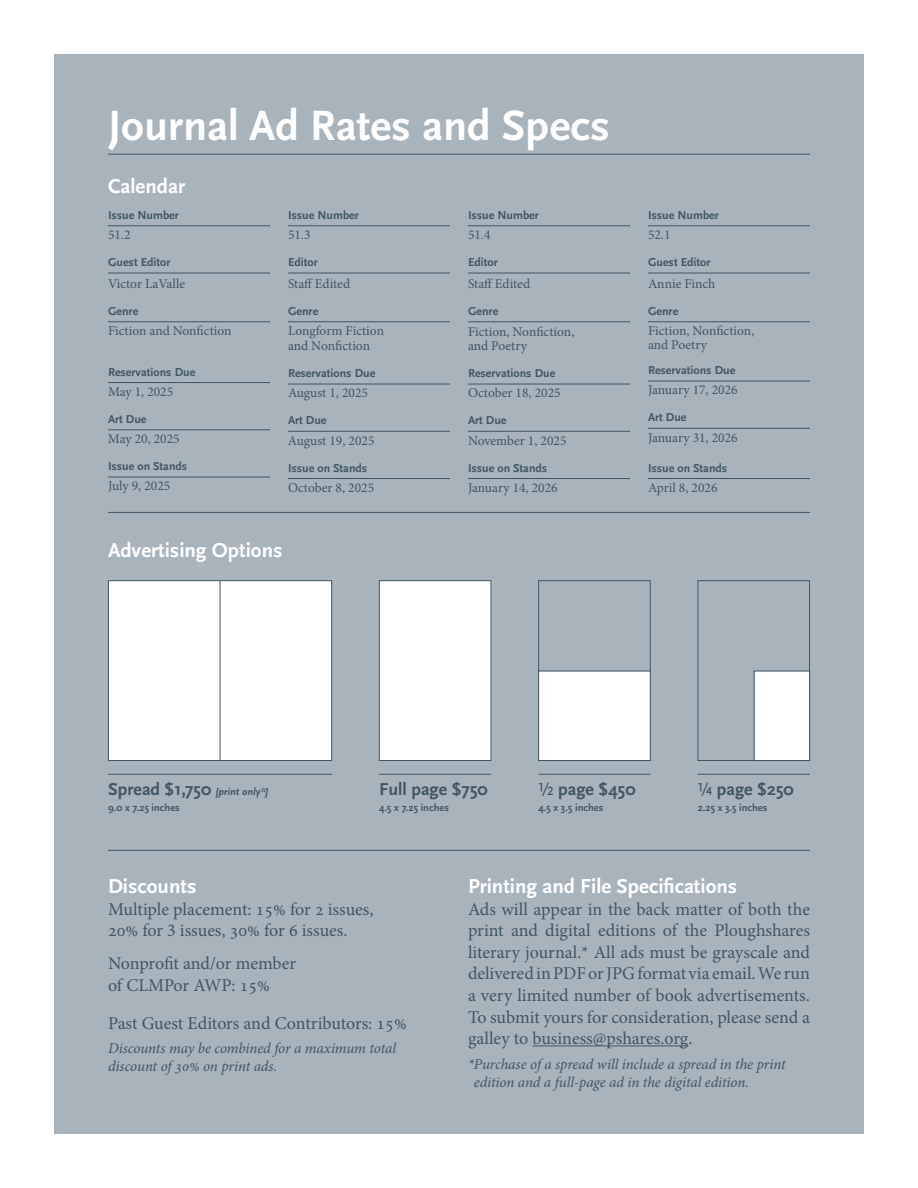
<style>
.page{position:relative;width:918px;height:1188px;background:#fff}
.page>*{position:absolute;margin:0;border:0;box-sizing:border-box;transform-origin:0 0}
.t1{font:700 44.25px "Scala Sans Pro";color:#fff}
.t2{font:700 21px "Scala Sans Pro";color:#fff}
.t3{font:18px/21.6px "Minion Pro";letter-spacing:-.005em;color:#415765}
.t4{font:700 18px "Scala Sans Pro";color:#415765}
.t5{font:italic 15px/18px "Minion Pro";letter-spacing:-.01em;color:#415765}
.t6{font:13.5px/15px "Minion Pro";color:#415765}
.t7{font:12px "Scala Sans Bold LF";color:#415765}
.t8{font:700 10.5px "Scala Sans Pro";color:#415765}
.s1{font-style:italic;font-size:10.5px}
.s2{font-weight:400}
</style>
<div class="page">
<div style="left:54px;top:54px;width:810px;height:1080px;background:#a9b3bc"></div>
<hr style="left:108px;top:154px;width:702px;height:1px;background:#415765">
<hr style="left:108px;top:512px;width:702px;height:1px;background:#415765">
<hr style="left:108px;top:850px;width:702px;height:1px;background:#415765">
<div style="left:108px;top:580px;width:224px;height:181px;background:#fff;border:1px solid #415765"></div>
<hr style="left:220px;top:581px;width:1px;height:180px;background:#415765">
<div style="left:379px;top:580px;width:112px;height:181px;background:#fff;border:1px solid #415765"></div>
<div style="left:538px;top:580px;width:112px;height:181px;border:1px solid #415765"></div>
<div style="left:538px;top:671px;width:112px;height:90px;background:#fff;border:1px solid #415765"></div>
<div style="left:698px;top:580px;width:112px;height:181px;border:1px solid #415765"></div>
<div style="left:754px;top:671px;width:56px;height:90px;background:#fff;border:1px solid #415765"></div>
<hr style="left:532px;top:1045px;width:156px;height:1px;background:#415765">
<hr style="left:108px;top:774px;width:224px;height:1px;background:#415765">
<hr style="left:379px;top:774px;width:112px;height:1px;background:#415765">
<hr style="left:538px;top:774px;width:112px;height:1px;background:#415765">
<hr style="left:698px;top:774px;width:112px;height:1px;background:#415765">
<hr style="left:108px;top:226px;width:162px;height:1px;background:#415765">
<hr style="left:108px;top:273px;width:162px;height:1px;background:#415765">
<hr style="left:108px;top:322px;width:162px;height:1px;background:#415765">
<hr style="left:108px;top:382px;width:162px;height:1px;background:#415765">
<hr style="left:108px;top:430px;width:162px;height:1px;background:#415765">
<hr style="left:108px;top:477px;width:162px;height:1px;background:#415765">
<hr style="left:288px;top:226px;width:162px;height:1px;background:#415765">
<hr style="left:288px;top:273px;width:162px;height:1px;background:#415765">
<hr style="left:288px;top:322px;width:162px;height:1px;background:#415765">
<hr style="left:288px;top:384px;width:162px;height:1px;background:#415765">
<hr style="left:288px;top:431px;width:162px;height:1px;background:#415765">
<hr style="left:288px;top:478px;width:162px;height:1px;background:#415765">
<hr style="left:468px;top:226px;width:162px;height:1px;background:#415765">
<hr style="left:468px;top:273px;width:162px;height:1px;background:#415765">
<hr style="left:468px;top:322px;width:162px;height:1px;background:#415765">
<hr style="left:468px;top:384px;width:162px;height:1px;background:#415765">
<hr style="left:468px;top:431px;width:162px;height:1px;background:#415765">
<hr style="left:468px;top:478px;width:162px;height:1px;background:#415765">
<hr style="left:648px;top:226px;width:162px;height:1px;background:#415765">
<hr style="left:648px;top:273px;width:162px;height:1px;background:#415765">
<hr style="left:648px;top:322px;width:162px;height:1px;background:#415765">
<hr style="left:648px;top:381px;width:162px;height:1px;background:#415765">
<hr style="left:648px;top:428px;width:162px;height:1px;background:#415765">
<hr style="left:648px;top:478px;width:162px;height:1px;background:#415765">
<h1 class="t1" style="left:108px;top:101px;width:503px">Journal Ad Rates and Specs</h1>
<p class="t2" style="left:108px;top:174px;width:79px">Calendar</p>
<p class="t7" style="left:108px;top:208px;width:72px">Issue Number</p>
<p class="t6" style="left:108px;top:227px;width:24px">51.2</p>
<p class="t7" style="left:108px;top:256px;width:64px">Guest Editor</p>
<p class="t6" style="left:108px;top:276px;width:79px">Victor LaValle</p>
<p class="t7" style="left:108px;top:304px;width:32px">Genre</p>
<p class="t6" style="left:108px;top:323px;width:125px">Fiction and Nonfiction</p>
<p class="t7" style="left:108px;top:365px;width:89px">Reservations Due</p>
<p class="t6" style="left:108px;top:384px;width:67px">May 1, 2025</p>
<p class="t7" style="left:108px;top:412px;width:40px">Art Due</p>
<p class="t6" style="left:108px;top:431px;width:73px">May 20, 2025</p>
<p class="t7" style="left:108px;top:460px;width:81px">Issue on Stands</p>
<p class="t6" style="left:108px;top:479px;width:64px">July 9, 2025</p>
<p class="t7" style="left:288px;top:208px;width:72px">Issue Number</p>
<p class="t6" style="left:288px;top:227px;width:24px">51.3</p>
<p class="t7" style="left:288px;top:256px;width:31px">Editor</p>
<p class="t6" style="left:288px;top:276px;width:64px">Staff Edited</p>
<p class="t7" style="left:288px;top:304px;width:32px">Genre</p>
<p class="t6" style="left:288px;top:323px;width:98px">Longform Fiction and Nonfiction</p>
<p class="t7" style="left:288px;top:367px;width:89px">Reservations Due</p>
<p class="t6" style="left:288px;top:386px;width:82px">August 1, 2025</p>
<p class="t7" style="left:288px;top:414px;width:40px">Art Due</p>
<p class="t6" style="left:288px;top:433px;width:88px">August 19, 2025</p>
<p class="t7" style="left:288px;top:461px;width:81px">Issue on Stands</p>
<p class="t6" style="left:288px;top:480px;width:88px">October 8, 2025</p>
<p class="t2" style="left:108px;top:538px;width:176px">Advertising Options</p>
<p class="t7" style="left:468px;top:208px;width:72px">Issue Number</p>
<p class="t6" style="left:468px;top:227px;width:24px">51.4</p>
<p class="t7" style="left:468px;top:256px;width:31px">Editor</p>
<p class="t6" style="left:468px;top:276px;width:64px">Staff Edited</p>
<p class="t7" style="left:468px;top:304px;width:32px">Genre</p>
<p class="t6" style="left:468px;top:324px;width:108px;line-height:14.2px">Fiction, Nonfiction, and Poetry</p>
<p class="t7" style="left:468px;top:367px;width:89px">Reservations Due</p>
<p class="t6" style="left:468px;top:386px;width:94px">October 18, 2025</p>
<p class="t7" style="left:468px;top:414px;width:40px">Art Due</p>
<p class="t6" style="left:468px;top:433px;width:100px">November 1, 2025</p>
<p class="t7" style="left:468px;top:461px;width:81px">Issue on Stands</p>
<p class="t6" style="left:468px;top:480px;width:91px">January 14, 2026</p>
<p class="t7" style="left:648px;top:208px;width:72px">Issue Number</p>
<p class="t6" style="left:648px;top:227px;width:24px">52.1</p>
<p class="t7" style="left:648px;top:256px;width:64px">Guest Editor</p>
<p class="t6" style="left:648px;top:276px;width:69px">Annie Finch</p>
<p class="t7" style="left:648px;top:304px;width:32px">Genre</p>
<p class="t6" style="left:648px;top:324px;width:108px;line-height:13.5px">Fiction, Nonfiction, and Poetry</p>
<p class="t7" style="left:648px;top:364px;width:89px">Reservations Due</p>
<p class="t6" style="left:648px;top:383px;width:91px">January 17, 2026</p>
<p class="t7" style="left:648px;top:411px;width:40px">Art Due</p>
<p class="t6" style="left:648px;top:430px;width:91px">January 31, 2026</p>
<p class="t7" style="left:648px;top:461px;width:81px">Issue on Stands</p>
<p class="t6" style="left:648px;top:480px;width:71px">April 8, 2026</p>
<p class="t4" style="left:108px;top:779px;width:161px">Spread $1,750 <span class="s1">[print only*]</span></p>
<p class="t8" style="left:108px;top:802px;width:73px">9.0 x 7.25 inches</p>
<p class="t4" style="left:379px;top:779px;width:110px">Full page $750</p>
<p class="t8" style="left:379px;top:802px;width:71px">4.5 x 7.25 inches</p>
<p class="t4" style="left:538px;top:779px;width:99px"><span class="s2">½</span> page $450</p>
<p class="t8" style="left:538px;top:802px;width:66px">4.5 x 3.5 inches</p>
<p class="t4" style="left:698px;top:779px;width:98px"><span class="s2">¼</span> page $250</p>
<p class="t8" style="left:698px;top:802px;width:71px">2.25 x 3.5 inches</p>
<p class="t2" style="left:108px;top:874px;width:90px">Discounts</p>
<p class="t3" style="left:108px;top:898px;width:267px">Multiple placement: 15% for 2 issues,<br>20% for 3 issues, 30% for 6 issues.</p>
<p class="t3" style="left:108px;top:953px;width:190px">Nonprofit and/or member of CLMPor AWP: 15%</p>
<p class="t3" style="left:108px;top:1012px;width:300px">Past Guest Editors and Contributors: 15%</p>
<p class="t5" style="left:108px;top:1040px;width:290px">Discounts may be combined for a maximum total discount of 30% on print ads.</p>
<p class="t2" style="left:468px;top:874px;width:271px">Printing and File Specifications</p>
<p class="t3" style="left:468px;top:898px;width:344px;text-align:justify">Ads will appear in the back matter of both the print and digital editions of the Ploughshares literary journal.* All ads must be grayscale and delivered in PDF or JPG format via email. We run a very limited number of book advertisements.<br>To submit yours for consideration, please send a galley to business@pshares.org.</p>
<p class="t5" style="left:474px;top:1055px;width:313px;text-indent:-6px">*Purchase of a spread will include a spread in the print edition and a full-page ad in the digital edition.</p>
</div>
